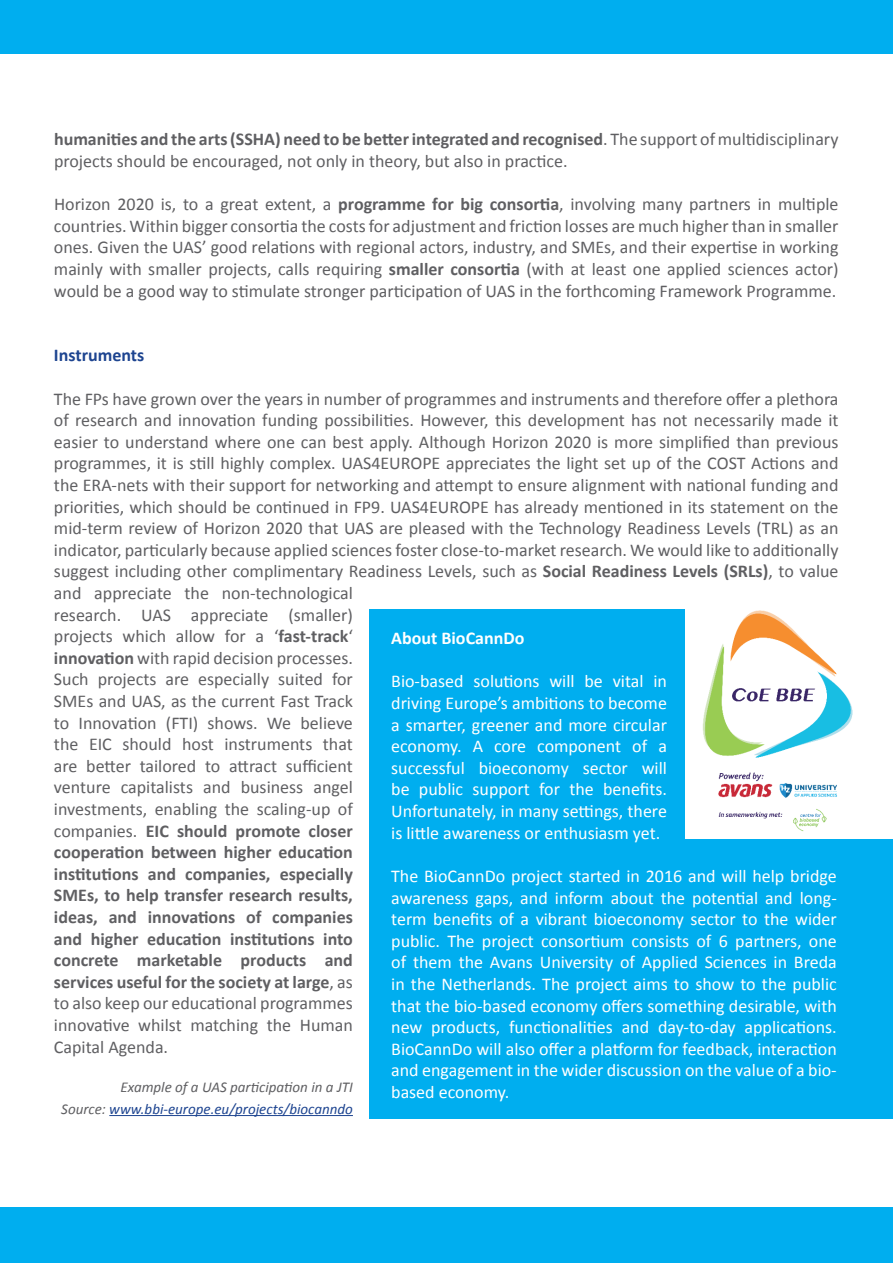
<style>
.page{position:relative;width:893px;height:1263px;background:#fff}
.page>*{position:absolute;margin:0;border:0;box-sizing:border-box;transform-origin:0 0}
.t1{font:18px/21.6px "Calibri";color:#5f5f62}
.t2{font:18px/21.6px "Calibri";color:#fff;text-align:justify}
.t3{font:700 18px "Calibri";color:#fff}
.t4{font:700 18px "Calibri";color:#1d4490}
.t5{font:italic 15px/21.6px "Calibri";color:#5f5f62;text-align:right}
.s1{font-weight:700}
.s2{color:#1d4490}
</style>
<div class="page">
<div style="left:0;top:0;width:893px;height:54px;background:#00aeef"></div>
<div style="left:0;top:1208px;width:893px;height:55px;background:#00aeef"></div>
<hr style="left:109px;top:1115px;width:244px;height:1px;background:#1d4490">
<div style="left:370px;top:609px;width:523px;height:509px;background:#00aeef"></div>
<img style="left:685px;top:609px;width:208px;height:230px">
<p class="t1" style="left:54px;top:129px;width:786px"><span class="s1">humanities and the arts (SSHA) need to be better integrated and recognised</span>. The support of multidisciplinary projects should be encouraged, not only in theory, but also in practice.</p>
<p class="t1" style="left:54px;top:193px;width:786px;text-align:justify">Horizon 2020 is, to a great extent, a <span class="s1">programme for big consortia</span>, involving many partners in multiple countries. Within bigger consortia the costs for adjustment and friction losses are much higher than in smaller ones. Given the UAS’ good relations with regional actors, industry, and SMEs, and their expertise in working mainly with smaller projects, calls requiring <span class="s1">smaller consortia</span> (with at least one applied sciences actor) would be a good way to stimulate stronger participation of UAS in the forthcoming Framework Programme.</p>
<p class="t4" style="left:54px;top:344px;width:92px">Instruments</p>
<p class="t1" style="left:54px;top:388px;width:786px">The FPs have grown over the years in number of programmes and instruments and therefore offer a plethora of research and innovation funding possibilities. However, this development has not necessarily made it easier to understand where one can best apply. Although Horizon 2020 is more simplified than previous programmes, it is still highly complex. UAS4EUROPE appreciates the light set up of the COST Actions and the ERA-nets with their support for networking and attempt to ensure alignment with national funding and priorities, which should be continued in FP9. UAS4EUROPE has already mentioned in its statement on the mid-term review of Horizon 2020 that UAS are pleased with the Technology Readiness Levels (TRL) as an indicator, particularly because applied sciences foster close-to-market research. We would like to additionally suggest including other complimentary Readiness Levels, such as <span class="s1">Social Readiness Levels (SRLs)</span>, to value and appreciate the non-technological<br>research. UAS appreciate (smaller)<br>projects which allow for a ‘<span class="s1">fast-track</span>‘<br><span class="s1">innovation</span> with rapid decision processes.<br>Such projects are especially suited for<br>SMEs and UAS, as the current Fast Track<br>to Innovation (FTI) shows. We believe<br>the EIC should host instruments that<br>are better tailored to attract sufficient<br>venture capitalists and business angel<br>investments, enabling the scaling-up of<br>companies. <span class="s1">EIC should promote closer<br>cooperation between higher education<br>institutions and companies, especially<br>SMEs, to help transfer research results,<br>ideas, and innovations of companies<br>and higher education institutions into<br>concrete marketable products and<br>services useful for the society at large</span>, as<br>to also keep our educational programmes<br>innovative whilst matching the Human<br>Capital Agenda.</p>
<p class="t5" style="left:61px;top:1076px;width:293px">Example of a UAS participation in a JTI<br>Source: <span class="s2">www.bbi-europe.eu/projects/biocanndo</span></p>
<p class="t3" style="left:391px;top:627px;width:135px">About BioCannDo</p>
<p class="t2" style="left:391px;top:671px;width:277px">Bio-based solutions will be vital in driving Europe’s ambitions to become a smarter, greener and more circular economy. A core component of a successful bioeconomy sector will be public support for the benefits.<br>Unfortunately, in many settings, there is little awareness or enthusiasm yet.</p>
<p class="t2" style="left:391px;top:865px;width:447px">The BioCannDo project started in 2016 and will help bridge awareness gaps, and inform about the potential and long&shy;term benefits of a vibrant bioeconomy sector to the wider public. The project consortium consists of 6 partners, one of them the Avans University of Applied Sciences in Breda in the Netherlands. The project aims to show to the public that the bio-based economy offers something desirable, with new products, functionalities and day-to-day applications.<br>BioCannDo will also offer a platform for feedback, interaction and engagement in the wider discussion on the value of a bio&shy;based economy.</p>
</div>
